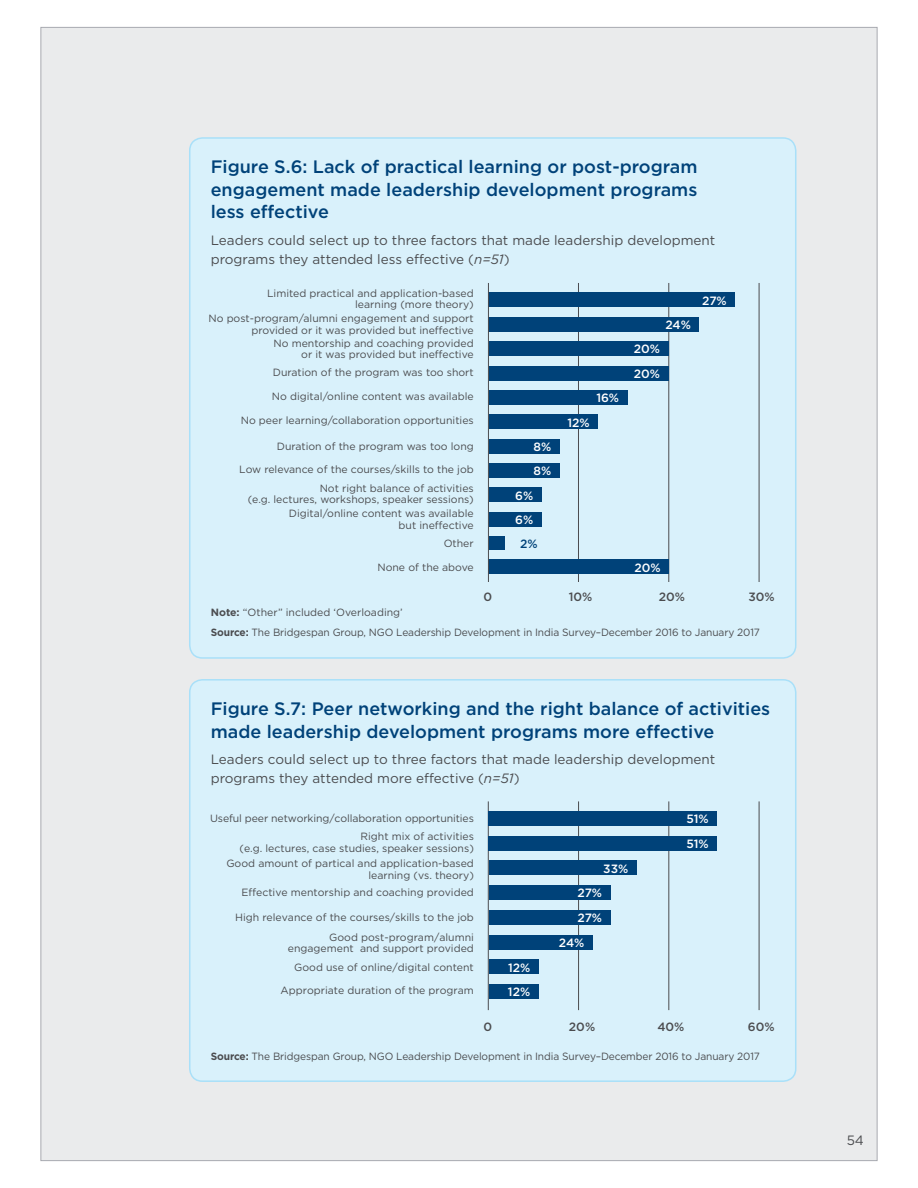
<style>
.page{position:relative;width:918px;height:1188px;background:#fff}
.page>*{position:absolute;margin:0;border:0;box-sizing:border-box;transform-origin:0 0}
.t1{font:500 18px/22.5px "Gotham";color:#004279;text-align:justify}
.t2{font:13.5px/19.5px "Gotham";color:#4b4c4f}
.t3{font:500 12px/24.3px "Gotham";color:#fff}
.t4{font:500 12px "Gotham";color:#4b4c4f}
.t5{font:500 12px "Gotham";color:#004279}
.t6{font:10.5px/18.8px "Gotham";color:#4b4c4f;text-align:right}
.s1{font-style:italic}
.s2{font-weight:700}
</style>
<div class="page">
<div style="left:40px;top:27px;width:838px;height:1134px;background:#eaebec;border:1px solid #a8aab0"></div>
<div style="left:190px;top:138px;width:606px;height:520px;background:#d9f1fb;border-radius:13px"></div>
<div style="left:189px;top:137px;width:607px;height:522px;border:2px solid #a9e0f9;border-radius:13px"></div>
<hr style="left:578px;top:283px;width:1px;height:299px;background:#4b4c4f">
<hr style="left:668px;top:283px;width:1px;height:299px;background:#4b4c4f">
<hr style="left:759px;top:283px;width:1px;height:299px;background:#4b4c4f">
<div style="left:489px;top:292px;width:246px;height:15px;background:#004279"></div>
<div style="left:489px;top:317px;width:210px;height:15px;background:#004279"></div>
<div style="left:489px;top:341px;width:179px;height:15px;background:#004279"></div>
<div style="left:489px;top:366px;width:179px;height:15px;background:#004279"></div>
<div style="left:489px;top:390px;width:138px;height:15px;background:#004279"></div>
<div style="left:489px;top:414px;width:109px;height:15px;background:#004279"></div>
<div style="left:489px;top:439px;width:70px;height:15px;background:#004279"></div>
<div style="left:489px;top:463px;width:70px;height:15px;background:#004279"></div>
<div style="left:489px;top:487px;width:52px;height:15px;background:#004279"></div>
<div style="left:489px;top:512px;width:52px;height:15px;background:#004279"></div>
<div style="left:489px;top:559px;width:180px;height:15px;background:#004279"></div>
<div style="left:489px;top:536px;width:15px;height:14px;background:#004279"></div>
<hr style="left:488px;top:283px;width:1px;height:299px;background:#4b4c4f">
<div style="left:190px;top:680px;width:606px;height:401px;background:#d9f1fb;border-radius:13px"></div>
<div style="left:189px;top:679px;width:607px;height:403px;border:2px solid #a9e0f9;border-radius:13px"></div>
<hr style="left:488px;top:801px;width:1px;height:209px;background:#4b4c4f">
<hr style="left:578px;top:801px;width:1px;height:209px;background:#4b4c4f">
<hr style="left:668px;top:801px;width:1px;height:209px;background:#4b4c4f">
<hr style="left:759px;top:801px;width:1px;height:209px;background:#4b4c4f">
<div style="left:489px;top:811px;width:228px;height:15px;background:#004279"></div>
<div style="left:489px;top:836px;width:228px;height:15px;background:#004279"></div>
<div style="left:489px;top:860px;width:147px;height:15px;background:#004279"></div>
<div style="left:489px;top:885px;width:121px;height:15px;background:#004279"></div>
<div style="left:489px;top:910px;width:121px;height:15px;background:#004279"></div>
<div style="left:489px;top:935px;width:104px;height:15px;background:#004279"></div>
<div style="left:489px;top:959px;width:49px;height:15px;background:#004279"></div>
<div style="left:489px;top:984px;width:49px;height:15px;background:#004279"></div>
<p class="t1" style="left:211px;top:156px;width:488px">Figure S.6: Lack of practical learning or post-program engagement made leadership development programs less effective</p>
<p class="t2" style="left:211px;top:230px;width:506px">Leaders could select up to three factors that made leadership development programs they attended less effective (<span class="s1">n=51</span>)</p>
<p class="t6" style="left:267px;top:287px;width:208px;line-height:11.2px">Limited practical and application-based learning (more theory)</p>
<p class="t6" style="left:208px;top:313px;width:267px;line-height:11.2px">No post-program/alumni engagement and support provided or it was provided but ineffective</p>
<p class="t6" style="left:273px;top:338px;width:202px;line-height:11.2px">No mentorship and coaching provided or it was provided but ineffective</p>
<p class="t6" style="left:273px;top:362px;width:202px">Duration of the program was too short</p>
<p class="t6" style="left:272px;top:387px;width:203px">No digital/online content was available</p>
<p class="t6" style="left:241px;top:410px;width:235px">No peer learning/collaboration opportunities</p>
<p class="t6" style="left:277px;top:437px;width:198px">Duration of the program was too long</p>
<p class="t6" style="left:239px;top:460px;width:236px">Low relevance of the courses/skills to the job<br>Not right balance of activities</p>
<p class="t6" style="left:248px;top:492px;width:227px;line-height:14.2px">(e.g. lectures, workshops, speaker sessions)<br>Digital/online content was available</p>
<p class="t6" style="left:399px;top:515px;width:77px">but ineffective<br>Other</p>
<p class="t6" style="left:377px;top:557px;width:98px">None of the above</p>
<p class="t3" style="left:533px;top:434px;width:19px">8%<br>8%</p>
<p class="t3" style="left:515px;top:483px;width:20px">6%<br>6%</p>
<p class="t5" style="left:520px;top:536px;width:19px">2%</p>
<p class="t3" style="left:596px;top:386px;width:24px">16%</p>
<p class="t3" style="left:567px;top:410px;width:24px">12%</p>
<p class="t3" style="left:665px;top:313px;width:27px">24%</p>
<p class="t3" style="left:634px;top:337px;width:28px">20%<br>20%</p>
<p class="t3" style="left:702px;top:288px;width:26px">27%</p>
<p class="t3" style="left:635px;top:555px;width:28px">20%</p>
<p class="t4" style="left:483px;top:589px;width:10px">0</p>
<p class="t4" style="left:569px;top:589px;width:25px">10%</p>
<p class="t4" style="left:659px;top:589px;width:28px">20%</p>
<p class="t4" style="left:748px;top:589px;width:28px">30%</p>
<p class="t6" style="left:211px;top:602px;width:551px;line-height:20.2px;text-align:left"><span class="s2">Note:</span> “Other” included ‘Overloading’<br><span class="s2">Source:</span> The Bridgespan Group, NGO Leadership Development in India Survey–December 2016 to January 2017</p>
<p class="t1" style="left:211px;top:697px;width:561px">Figure S.7: Peer networking and the right balance of activities made leadership development programs more effective</p>
<p class="t2" style="left:211px;top:749px;width:506px">Leaders could select up to three factors that made leadership development programs they attended more effective (<span class="s1">n=51</span>)</p>
<p class="t6" style="left:210px;top:808px;width:265px">Useful peer networking/collaboration opportunities<br>Right mix of activities</p>
<p class="t6" style="left:226px;top:840px;width:249px;line-height:15.8px">(e.g. lectures, case studies, speaker sessions)<br>Good amount of partical and application-based</p>
<p class="t6" style="left:241px;top:866px;width:234px;line-height:17.2px">learning (vs. theory)<br>Effective mentorship and coaching provided</p>
<p class="t6" style="left:235px;top:907px;width:240px;line-height:20.2px">High relevance of the courses/skills to the job<br>Good post-program/alumni</p>
<p class="t6" style="left:288px;top:939px;width:187px;text-align:center">engagement and support provided<br>Good use of online/digital content</p>
<p class="t6" style="left:281px;top:981px;width:195px">Appropriate duration of the program</p>
<p class="t3" style="left:508px;top:955px;width:24px;line-height:24.8px">12%<br>12%</p>
<p class="t3" style="left:603px;top:856px;width:27px">33%</p>
<p class="t3" style="left:577px;top:881px;width:26px">27%</p>
<p class="t3" style="left:577px;top:906px;width:26px">27%</p>
<p class="t3" style="left:559px;top:930px;width:27px">24%</p>
<p class="t3" style="left:686px;top:806px;width:24px;line-height:24.8px">51%<br>51%</p>
<p class="t4" style="left:483px;top:1019px;width:10px">0</p>
<p class="t4" style="left:569px;top:1019px;width:28px">20%</p>
<p class="t4" style="left:657px;top:1019px;width:29px">40%</p>
<p class="t4" style="left:748px;top:1019px;width:28px">60%</p>
<p class="t6" style="left:211px;top:1047px;width:551px"><span class="s2">Source:</span> The Bridgespan Group, NGO Leadership Development in India Survey–December 2016 to January 2017</p>
<p class="t2" style="left:847px;top:1130px;width:19px">54</p>
</div>
